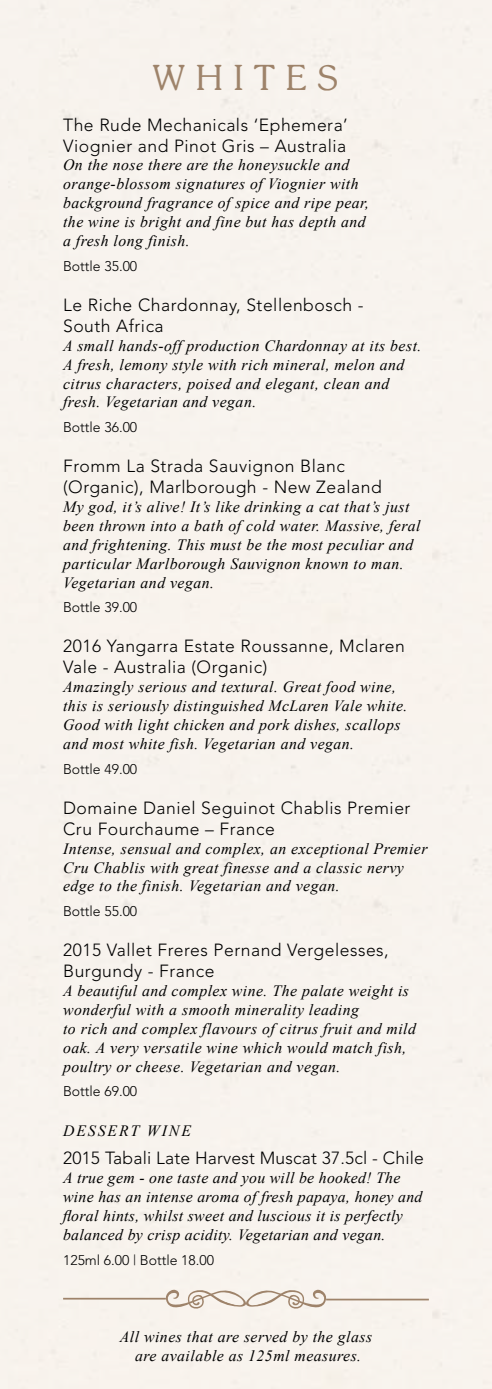
<style>
.page{position:relative;width:492px;height:1389px;background:#fff}
.page>*{position:absolute;margin:0;border:0;box-sizing:border-box;transform-origin:0 0}
.t1{font:35px "Soutane";letter-spacing:.3em;color:#9e836a}
.t2{font:300 17.5px/21px "Avenir";letter-spacing:.03em;color:#000}
.t3{font:300 17.5px "Avenir";letter-spacing:.01em;color:#000}
.t4{font:italic 15.75px/18.9px "Times New Roman";letter-spacing:.03em;color:#000}
.t5{font:italic 15.75px "Times New Roman";letter-spacing:.12em;color:#000}
.t6{font:300 14px "Avenir";color:#000}
</style>
<div class="page">
<svg style="left:163px;top:1287px;width:165px;height:24px;background:#e5dbd2"></svg>
<hr style="left:63px;top:1298px;width:103px;height:2px;background:#9e836a">
<hr style="left:326px;top:1299px;width:102px;height:1px;background:#9e836a">
<h1 class="t1" style="left:152px;top:57px;width:188px">WHITES</h1>
<p class="t2" style="left:63px;top:114px;width:286px">The Rude Mechanicals ‘Ephemera’<br>Viognier and Pinot Gris – Australia</p>
<p class="t4" style="left:63px;top:155px;width:307px">On the nose there are the honeysuckle and orange-blossom signatures of Viognier with background fragrance of spice and ripe pear, the wine is bright and fine but has depth and a fresh long finish.</p>
<p class="t6" style="left:63px;top:257px;width:76px">Bottle 35.00</p>
<p class="t2" style="left:63px;top:294px;width:301px">Le Riche Chardonnay, Stellenbosch -<br>South Africa</p>
<p class="t4" style="left:63px;top:336px;width:359px">A small hands-off production Chardonnay at its best.<br>A fresh, lemony style with rich mineral, melon and citrus characters, poised and elegant, clean and fresh. Vegetarian and vegan.</p>
<p class="t6" style="left:63px;top:419px;width:76px">Bottle 36.00</p>
<p class="t2" style="left:63px;top:456px;width:320px">Fromm La Strada Sauvignon Blanc (Organic), Marlborough - New Zealand</p>
<p class="t4" style="left:63px;top:497px;width:358px">My god, it’s alive! It’s like drinking a cat that’s just been thrown into a bath of cold water. Massive, feral and frightening. This must be the most peculiar and particular Marlborough Sauvignon known to man.<br>Vegetarian and vegan.</p>
<p class="t6" style="left:63px;top:599px;width:76px">Bottle 39.00</p>
<p class="t2" style="left:63px;top:636px;width:343px">2016 Yangarra Estate Roussanne, Mclaren<br>Vale - Australia (Organic)</p>
<p class="t4" style="left:63px;top:677px;width:345px">Amazingly serious and textural. Great food wine, this is seriously distinguished McLaren Vale white.<br>Good with light chicken and pork dishes, scallops and most white fish. Vegetarian and vegan.</p>
<p class="t6" style="left:63px;top:760px;width:76px">Bottle 49.00</p>
<p class="t2" style="left:63px;top:797px;width:348px">Domaine Daniel Seguinot Chablis Premier<br>Cru Fourchaume – France</p>
<p class="t4" style="left:63px;top:839px;width:365px">Intense, sensual and complex, an exceptional Premier<br>Cru Chablis with great finesse and a classic nervy edge to the finish. Vegetarian and vegan.</p>
<p class="t6" style="left:63px;top:903px;width:76px">Bottle 55.00</p>
<p class="t2" style="left:63px;top:940px;width:327px">2015 Vallet Freres Pernand Vergelesses,<br>Burgundy - France</p>
<p class="t4" style="left:63px;top:981px;width:354px">A beautiful and complex wine. The palate weight is wonderful with a smooth minerality leading<br>to rich and complex flavours of citrus fruit and mild oak. A very versatile wine which would match fish, poultry or cheese. Vegetarian and vegan.</p>
<p class="t6" style="left:63px;top:1083px;width:76px">Bottle 69.00</p>
<p class="t5" style="left:63px;top:1120px;width:129px">DESSERT WINE</p>
<p class="t3" style="left:63px;top:1148px;width:362px">2015 Tabali Late Harvest Muscat 37.5cl - Chile</p>
<p class="t4" style="left:63px;top:1168px;width:360px">A true gem - one taste and you will be hooked! The wine has an intense aroma of fresh papaya, honey and floral hints, whilst sweet and luscious it is perfectly balanced by crisp acidity. Vegetarian and vegan.</p>
<p class="t6" style="left:63px;top:1251px;width:152px">125ml 6.00 | Bottle 18.00</p>
<p class="t4" style="left:120px;top:1327px;width:253px;text-align:center">All wines that are served by the glass are available as 125ml measures.</p>
</div>
